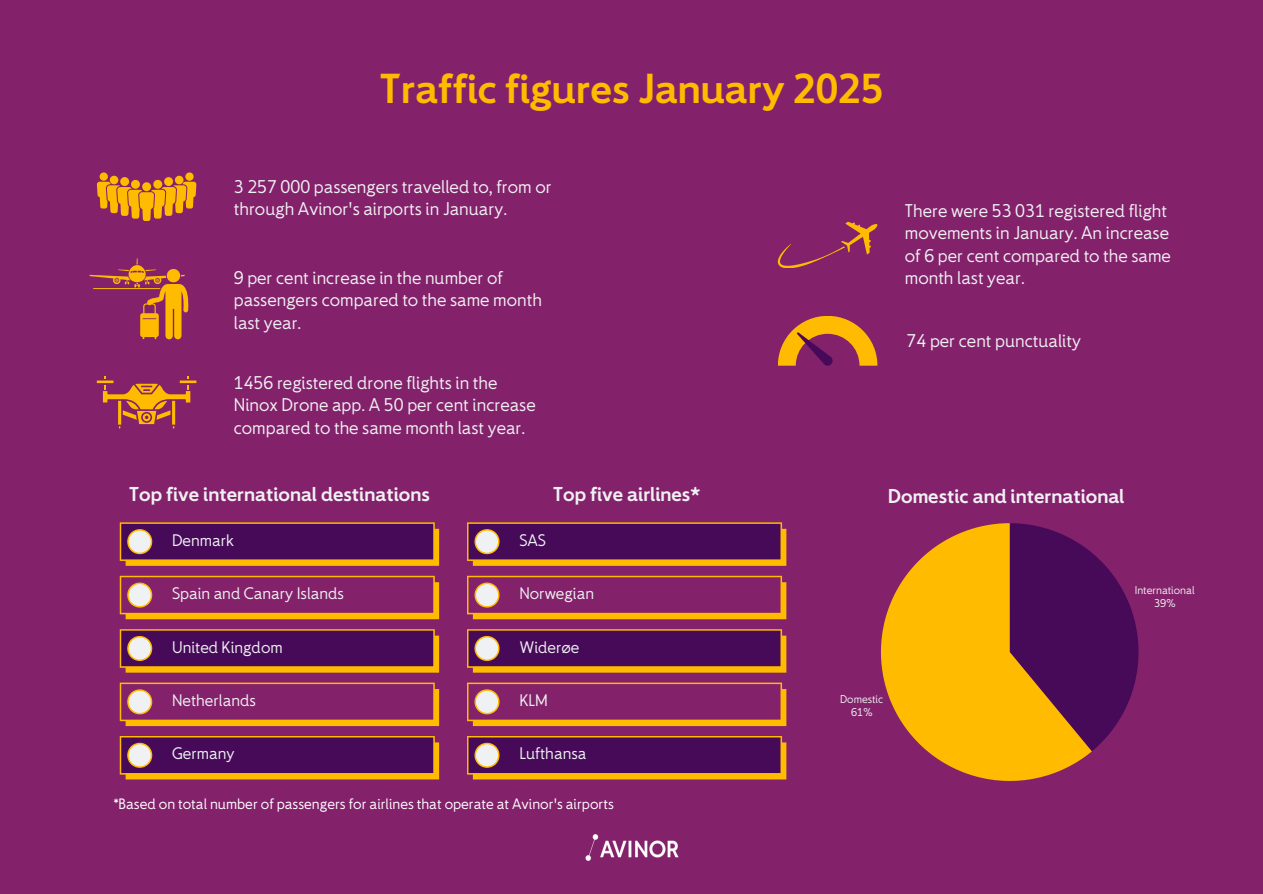
<style>
.page{position:relative;width:1263px;height:894px;background:#fff}
.page>*{position:absolute;margin:0;border:0;box-sizing:border-box;transform-origin:0 0}
.t1{font:700 37.5px "Avinor";color:#fb0}
.t2{font:700 18px "Avinor";color:#f0f1f3}
.t3{font:500 16.5px/22.5px "Avinor";color:#f0f1f3}
.t4{font:500 15px "Avinor";color:#f0f1f3}
.t5{font:500 13.5px "Avinor";color:#fff}
.t6{font:500 10.2px/13.2px "Avinor";color:#f0f1f3;text-align:center}
</style>
<div class="page">
<div style="left:0;top:0;width:1263px;height:893px;background:#84216b"></div>
<div style="left:185px;top:172px;width:9px;height:9px;background:#fb0;border-radius:50%"></div>
<div style="left:100px;top:172px;width:8px;height:9px;background:#fb0;border-radius:50%"></div>
<div style="left:110px;top:176px;width:8px;height:8px;background:#fb0;border-radius:50%"></div>
<div style="left:175px;top:176px;width:9px;height:8px;background:#fb0;border-radius:50%"></div>
<div style="left:164px;top:177px;width:9px;height:9px;background:#fb0;border-radius:50%"></div>
<div style="left:120px;top:177px;width:9px;height:9px;background:#fb0;border-radius:50%"></div>
<div style="left:153px;top:180px;width:9px;height:9px;background:#fb0;border-radius:50%"></div>
<svg style="left:131px;top:180px;width:9px;height:9px"></svg>
<svg style="left:97px;top:182px;width:99px;height:39px"></svg>
<div style="left:142px;top:182px;width:9px;height:9px;background:#fb0;border-radius:50%"></div>
<svg style="left:97px;top:376px;width:99px;height:52px"></svg>
<svg style="left:89px;top:258px;width:100px;height:81px"></svg>
<img style="left:585px;top:834px;width:93px;height:26px">
<svg style="left:473px;top:528px;width:313px;height:251px;background:#f2ab0b"></svg>
<svg style="left:467px;top:522px;width:315px;height:252px"></svg>
<svg style="left:126px;top:528px;width:313px;height:251px;background:#f2aa0b"></svg>
<svg style="left:120px;top:522px;width:315px;height:252px"></svg>
<svg style="left:1092px;top:553px;width:46px;height:198px"></svg>
<svg style="left:881px;top:523px;width:211px;height:257px;fill:#fb0"></svg>
<svg style="left:778px;top:222px;width:99px;height:46px"></svg>
<svg style="left:778px;top:316px;width:99px;height:49px"></svg>
<h1 class="t1" style="left:380px;top:65px;width:505px">Traffic figures January 2025</h1>
<p class="t3" style="left:234px;top:175px;width:319px">3 257 000 passengers travelled to, from or through Avinor's airports in January.</p>
<h2 class="t3" style="left:234px;top:266px;width:310px">9 per cent increase in the number of passengers compared to the same month last year.</h2>
<p class="t3" style="left:234px;top:371px;width:303px">1456 registered drone flights in the<br>Ninox Drone app. A 50 per cent increase compared to the same month last year.</p>
<p class="t3" style="left:905px;top:199px;width:268px">There were 53 031 registered flight movements in January. An increase of 6 per cent compared to the same month last year.</p>
<p class="t3" style="left:907px;top:329px;width:176px">74 per cent punctuality</p>
<h2 class="t2" style="left:129px;top:483px;width:302px">Top five international destinations</h2>
<h2 class="t4" style="left:172px;top:531px;width:64px">Denmark</h2>
<p class="t4" style="left:172px;top:584px;width:173px">Spain and Canary Islands</p>
<p class="t4" style="left:172px;top:638px;width:112px">United Kingdom</p>
<p class="t4" style="left:172px;top:691px;width:85px">Netherlands</p>
<p class="t4" style="left:172px;top:744px;width:64px">Germany</p>
<p class="t2" style="left:553px;top:483px;width:149px">Top five airlines*</p>
<h2 class="t4" style="left:519px;top:531px;width:28px">SAS</h2>
<p class="t4" style="left:519px;top:584px;width:76px">Norwegian</p>
<h2 class="t4" style="left:519px;top:638px;width:62px">Widerøe</h2>
<p class="t4" style="left:519px;top:691px;width:30px">KLM</p>
<h2 class="t4" style="left:519px;top:744px;width:69px">Lufthansa</h2>
<h2 class="t5" style="left:114px;top:794px;width:501px">*Based on total number of passengers for airlines that operate at Avinor's airports</h2>
<p class="t2" style="left:888px;top:484px;width:238px">Domestic and international</p>
<p class="t6" style="left:1135px;top:583px;width:61px">International<br>39%</p>
<p class="t6" style="left:840px;top:692px;width:45px">Domestic<br>61%</p>
</div>
